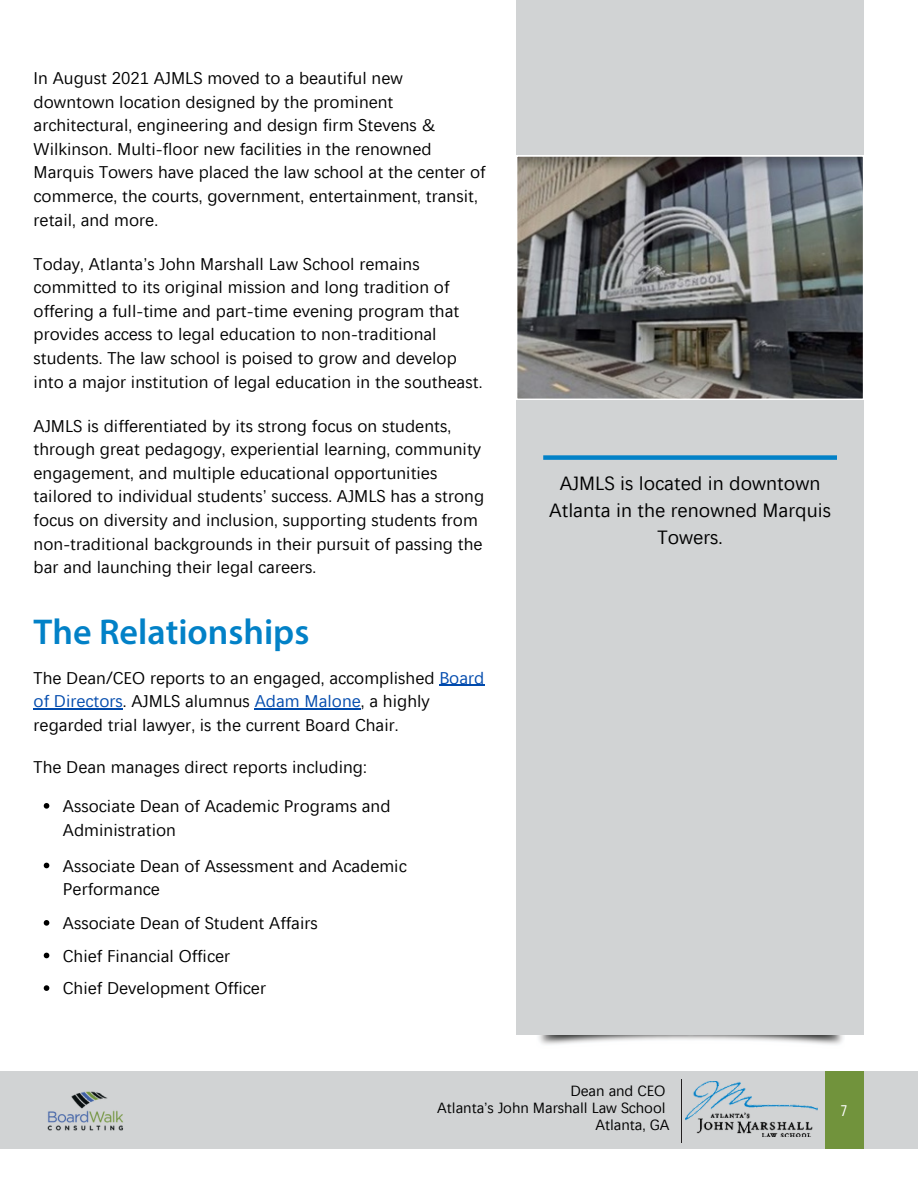
<style>
.page{position:relative;width:918px;height:1188px;background:#fff}
.page>*{position:absolute;margin:0;border:0;box-sizing:border-box;transform-origin:0 0}
.t1{font:600 36px "Myriad Pro";color:#0281c7}
.t2{font:19.5px/27px "Leelawadee";color:#000;text-align:center}
.t3{font:17.25px/23.7px "Leelawadee";letter-spacing:.005em;color:#000}
.t4{font:15px "Leelawadee";letter-spacing:-.005em;color:#000}
.t5{font:15px "Open Sans Condensed";color:#fff}
.s1{color:#004aad}
</style>
<div class="page">
<img style="left:538px;top:1035px;width:306px;height:10px">
<div style="left:0;top:1071px;width:918px;height:78px;background:#d1d3d4"></div>
<div style="left:516px;top:0;width:348px;height:1035px;background:#d1d3d4"></div>
<div style="left:825px;top:1071px;width:39px;height:78px;background:#71933c"></div>
<hr style="left:681px;top:1079px;width:1px;height:63px;background:#231f20">
<img style="left:47px;top:1091px;width:76px;height:40px">
<img style="left:686px;top:1081px;width:131px;height:55px">
<hr style="left:439px;top:685px;width:45px;height:1px;background:#004aad">
<hr style="left:34px;top:709px;width:89px;height:1px;background:#004aad">
<hr style="left:255px;top:709px;width:106px;height:1px;background:#004aad">
<svg style="left:44px;top:803px;width:5px;height:6px"></svg>
<svg style="left:44px;top:863px;width:5px;height:5px"></svg>
<svg style="left:44px;top:920px;width:5px;height:6px"></svg>
<svg style="left:44px;top:953px;width:5px;height:5px"></svg>
<svg style="left:44px;top:985px;width:5px;height:6px"></svg>
<svg style="left:516px;top:156px;width:348px;height:244px;background:#6a6b6b"></svg>
<div style="left:543px;top:455px;width:294px;height:5px;background:#0281c7"></div>
<h3 class="t3" style="left:34px;top:66px;width:454px">In August 2021 AJMLS moved to a beautiful new downtown location designed by the prominent architectural, engineering and design firm Stevens &amp; Wilkinson. Multi-floor new facilities in the renowned Marquis Towers have placed the law school at the center of commerce, the courts, government, entertainment, transit, retail, and more.</h3>
<h3 class="t3" style="left:34px;top:252px;width:450px">Today, Atlanta’s John Marshall Law School remains committed to its original mission and long tradition of offering a full-time and part-time evening program that provides access to legal education to non-traditional students. The law school is poised to grow and develop into a major institution of legal education in the southeast.</h3>
<p class="t3" style="left:34px;top:414px;width:452px">AJMLS is differentiated by its strong focus on students, through great pedagogy, experiential learning, community engagement, and multiple educational opportunities tailored to individual students’ success. AJMLS has a strong focus on diversity and inclusion, supporting students from non-traditional backgrounds in their pursuit of passing the bar and launching their legal careers.</p>
<p class="t1" style="left:34px;top:617px;width:277px">The Relationships</p>
<p class="t3" style="left:34px;top:666px;width:452px">The Dean/CEO reports to an engaged, accomplished <span class="s1">Board of Directors</span>. AJMLS alumnus <span class="s1">Adam Malone</span>, a highly regarded trial lawyer, is the current Board Chair.</p>
<p class="t3" style="left:34px;top:755px;width:335px">The Dean manages direct reports including:</p>
<p class="t3" style="left:63px;top:794px;width:329px">Associate Dean of Academic Programs and<br>Administration</p>
<p class="t3" style="left:63px;top:854px;width:345px">Associate Dean of Assessment and Academic<br>Performance</p>
<p class="t3" style="left:63px;top:911px;width:256px">Associate Dean of Student Affairs</p>
<h2 class="t3" style="left:63px;top:944px;width:169px">Chief Financial Officer</h2>
<p class="t3" style="left:63px;top:976px;width:205px">Chief Development Officer</p>
<p class="t2" style="left:549px;top:470px;width:283px">AJMLS is located in downtown<br>Atlanta in the renowned Marquis<br>Towers.</p>
<h3 class="t4" style="left:570px;top:1081px;width:97px">Dean and CEO</h3>
<h3 class="t4" style="left:437px;top:1098px;width:230px">Atlanta’s John Marshall Law School</h3>
<h1 class="t4" style="left:595px;top:1115px;width:76px">Atlanta, GA</h1>
<h3 class="t5" style="left:841px;top:1100px;width:8px">7</h3>
</div>
